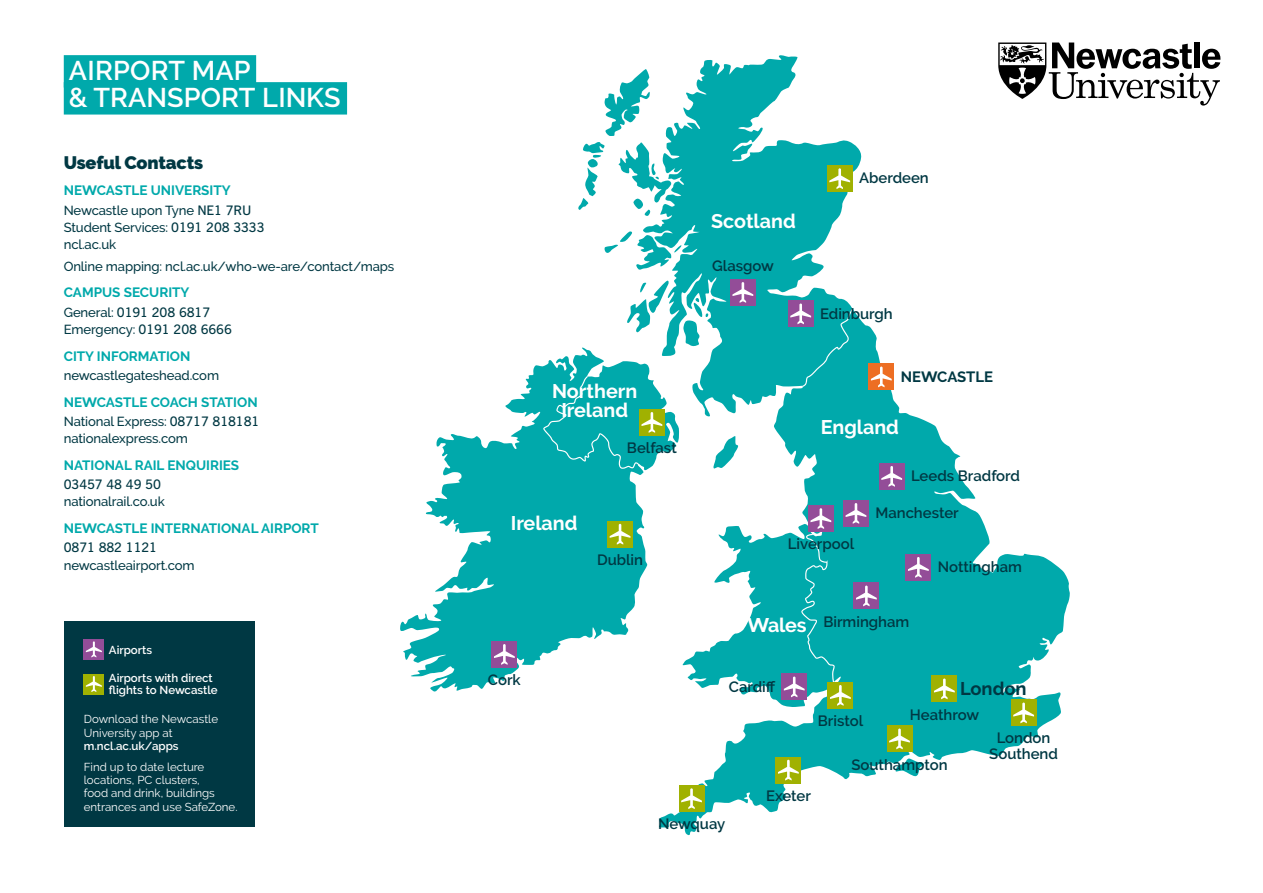
<style>
.page{position:relative;width:1263px;height:893px;background:#fff}
.page>*{position:absolute;margin:0;border:0;box-sizing:border-box;transform-origin:0 0}
.t1{font:600 27px/27px "Derailed";letter-spacing:.01em;color:#fff}
.t2{font:700 19.65px/19px "Derailed";color:#fff;text-align:center}
.t3{font:700 18.3px "Derailed";color:#003843}
.t4{font:900 18px "Derailed";letter-spacing:-.01em;color:#003843}
.t5{font:600 14.85px/16px "Derailed";color:#003843;text-align:center}
.t6{font:700 14.85px "Derailed";letter-spacing:-.005em;color:#003843}
.t7{font:700 13.5px "Derailed";color:#00a9ab}
.t8{font:500 13.05px/17.2px "Derailed";letter-spacing:-.01em;color:#003843}
.t9{font:600 13.05px/17.2px "News Gothic BT";letter-spacing:-.01em;color:#003843}
.t10{font:11.55px/13.2px "Derailed";color:#fff}
.t11{font:600 11.55px/12px "Derailed";color:#fff}
.s1{font-family:"News Gothic BT";font-weight:600}
.s2{font-family:"Derailed";font-weight:500}
</style>
<div class="page">
<div style="left:64px;top:622px;width:190px;height:205px;background:#003843"></div>
<div style="left:84px;top:639px;width:20px;height:20px;background:#934d98"></div>
<svg style="left:86px;top:641px;width:16px;height:16px"></svg>
<div style="left:84px;top:674px;width:20px;height:20px;background:#a0b101"></div>
<svg style="left:86px;top:676px;width:16px;height:16px"></svg>
<svg style="left:400px;top:347px;width:248px;height:345px;fill:#00a9ab"></svg>
<svg style="left:627px;top:285px;width:15px;height:48px"></svg>
<svg style="left:604px;top:231px;width:38px;height:39px"></svg>
<svg style="left:618px;top:142px;width:24px;height:67px"></svg>
<svg style="left:578px;top:142px;width:27px;height:68px"></svg>
<svg style="left:604px;top:72px;width:38px;height:64px"></svg>
<svg style="left:659px;top:322px;width:411px;height:514px"></svg>
<svg style="left:642px;top:55px;width:220px;height:362px;fill:#00a9ab"></svg>
<div style="left:775px;top:757px;width:26px;height:26px;background:#a0b101"></div>
<svg style="left:778px;top:760px;width:21px;height:20px"></svg>
<div style="left:886px;top:726px;width:26px;height:26px;background:#a0b101"></div>
<svg style="left:889px;top:728px;width:21px;height:21px"></svg>
<div style="left:827px;top:682px;width:26px;height:26px;background:#a0b101"></div>
<div style="left:868px;top:364px;width:26px;height:26px;background:#ed6e23"></div>
<svg style="left:871px;top:367px;width:21px;height:20px"></svg>
<div style="left:827px;top:166px;width:26px;height:26px;background:#a0b101"></div>
<svg style="left:829px;top:168px;width:21px;height:21px"></svg>
<svg style="left:544px;top:361px;width:135px;height:110px;background:#33b8b2"></svg>
<div style="left:607px;top:521px;width:26px;height:26px;background:#a0b101"></div>
<svg style="left:610px;top:524px;width:20px;height:21px"></svg>
<div style="left:491px;top:641px;width:26px;height:26px;background:#934d98"></div>
<svg style="left:494px;top:644px;width:21px;height:21px"></svg>
<div style="left:788px;top:301px;width:26px;height:26px;background:#934d98"></div>
<svg style="left:790px;top:303px;width:21px;height:21px"></svg>
<div style="left:730px;top:279px;width:26px;height:26px;background:#934d98"></div>
<svg style="left:732px;top:282px;width:21px;height:21px"></svg>
<div style="left:879px;top:463px;width:26px;height:26px;background:#934d98"></div>
<svg style="left:881px;top:466px;width:21px;height:21px"></svg>
<div style="left:843px;top:500px;width:26px;height:26px;background:#934d98"></div>
<div style="left:905px;top:554px;width:26px;height:26px;background:#934d98"></div>
<svg style="left:908px;top:557px;width:21px;height:21px"></svg>
<div style="left:853px;top:583px;width:26px;height:26px;background:#934d98"></div>
<svg style="left:682px;top:503px;width:195px;height:204px"></svg>
<div style="left:678px;top:786px;width:26px;height:26px;background:#a0b101"></div>
<svg style="left:681px;top:788px;width:21px;height:21px"></svg>
<div style="left:931px;top:676px;width:26px;height:26px;background:#a0b101"></div>
<svg style="left:934px;top:678px;width:21px;height:21px"></svg>
<div style="left:1011px;top:700px;width:26px;height:26px;background:#a0b101"></div>
<svg style="left:1013px;top:702px;width:21px;height:21px"></svg>
<div style="left:64px;top:55px;width:192px;height:33px;background:#00a9ab"></div>
<div style="left:64px;top:82px;width:283px;height:33px;background:#00a9ab"></div>
<svg style="left:998px;top:43px;width:222px;height:63px"></svg>
<h1 class="t1" style="left:69px;top:57px;width:273px">AIRPORT MAP<br>&amp; TRANSPORT LINKS</h1>
<h3 class="t4" style="left:64px;top:153px;width:141px">Useful Contacts</h3>
<p class="t7" style="left:64px;top:183px;width:168px">NEWCASTLE UNIVERSITY</p>
<p class="t8" style="left:64px;top:201px;width:202px">Newcastle upon Tyne <span class="s1">NE1 7RU<br></span>Student Services: <span class="s1">0191 208 3333 </span>ncl.ac.uk</p>
<p class="t8" style="left:64px;top:258px;width:332px">Online mapping: ncl.ac.uk/who-we-are/contact/maps</p>
<p class="t7" style="left:64px;top:285px;width:127px">CAMPUS SECURITY</p>
<p class="t9" style="left:64px;top:303px;width:170px"><span class="s2">General:</span> 0191 208 6817<br><span class="s2">Emergency:</span> 0191 208 6666</p>
<p class="t7" style="left:64px;top:348px;width:128px">CITY INFORMATION</p>
<p class="t8" style="left:64px;top:367px;width:157px">newcastlegateshead.com</p>
<p class="t7" style="left:64px;top:394px;width:195px">NEWCASTLE COACH STATION</p>
<p class="t8" style="left:64px;top:413px;width:197px">National Express: <span class="s1">08717 818181 </span>nationalexpress.com</p>
<p class="t7" style="left:64px;top:457px;width:177px">NATIONAL RAIL ENQUIRIES</p>
<p class="t9" style="left:64px;top:476px;width:99px">03457 48 49 50</p>
<p class="t8" style="left:64px;top:493px;width:102px">nationalrail.co.uk</p>
<p class="t7" style="left:64px;top:520px;width:257px">NEWCASTLE INTERNATIONAL AIRPORT</p>
<p class="t9" style="left:64px;top:539px;width:95px">0871 882 1121</p>
<p class="t8" style="left:64px;top:556px;width:132px">newcastleairport.com</p>
<p class="t11" style="left:109px;top:644px;width:45px">Airports</p>
<p class="t11" style="left:109px;top:672px;width:110px">Airports with direct flights to Newcastle</p>
<p class="t10" style="left:84px;top:713px;width:136px">Download the Newcastle<br>University app at</p>
<p class="t11" style="left:84px;top:740px;width:96px">m.ncl.ac.uk/apps</p>
<p class="t10" style="left:84px;top:760px;width:155px">Find up to date lecture locations, PC clusters,<br>food and drink, buildings entrances and use SafeZone.</p>
<h2 class="t2" style="left:552px;top:381px;width:87px">Northern<br>Ireland</h2>
<p class="t5" style="left:627px;top:440px;width:51px">Belfast</p>
<h2 class="t2" style="left:511px;top:513px;width:68px">Ireland</h2>
<p class="t5" style="left:597px;top:552px;width:48px">Dublin</p>
<p class="t5" style="left:488px;top:672px;width:34px">Cork</p>
<h2 class="t2" style="left:711px;top:212px;width:86px">Scotland</h2>
<p class="t5" style="left:712px;top:258px;width:63px">Glasgow</p>
<p class="t5" style="left:859px;top:170px;width:71px">Aberdeen</p>
<p class="t5" style="left:820px;top:305px;width:74px">Edinburgh</p>
<p class="t6" style="left:901px;top:368px;width:94px">NEWCASTLE</p>
<h2 class="t2" style="left:821px;top:418px;width:80px">England</h2>
<p class="t5" style="left:911px;top:468px;width:110px">Leeds Bradford</p>
<p class="t5" style="left:875px;top:505px;width:85px">Manchester</p>
<p class="t5" style="left:788px;top:536px;width:68px">Liverpool</p>
<h2 class="t2" style="left:747px;top:616px;width:61px">Wales</h2>
<p class="t5" style="left:823px;top:613px;width:88px">Birmingham</p>
<p class="t5" style="left:938px;top:559px;width:86px">Nottingham</p>
<p class="t5" style="left:729px;top:678px;width:48px">Cardiff</p>
<p class="t5" style="left:766px;top:788px;width:46px">Exeter</p>
<h3 class="t3" style="left:960px;top:678px;width:68px">London</h3>
<p class="t5" style="left:989px;top:730px;width:70px">London<br>Southend</p>
<p class="t5" style="left:910px;top:706px;width:71px">Heathrow</p>
<p class="t5" style="left:818px;top:713px;width:47px">Bristol</p>
<p class="t5" style="left:851px;top:756px;width:98px">Southampton</p>
<p class="t5" style="left:658px;top:816px;width:69px">Newquay</p>
</div>
